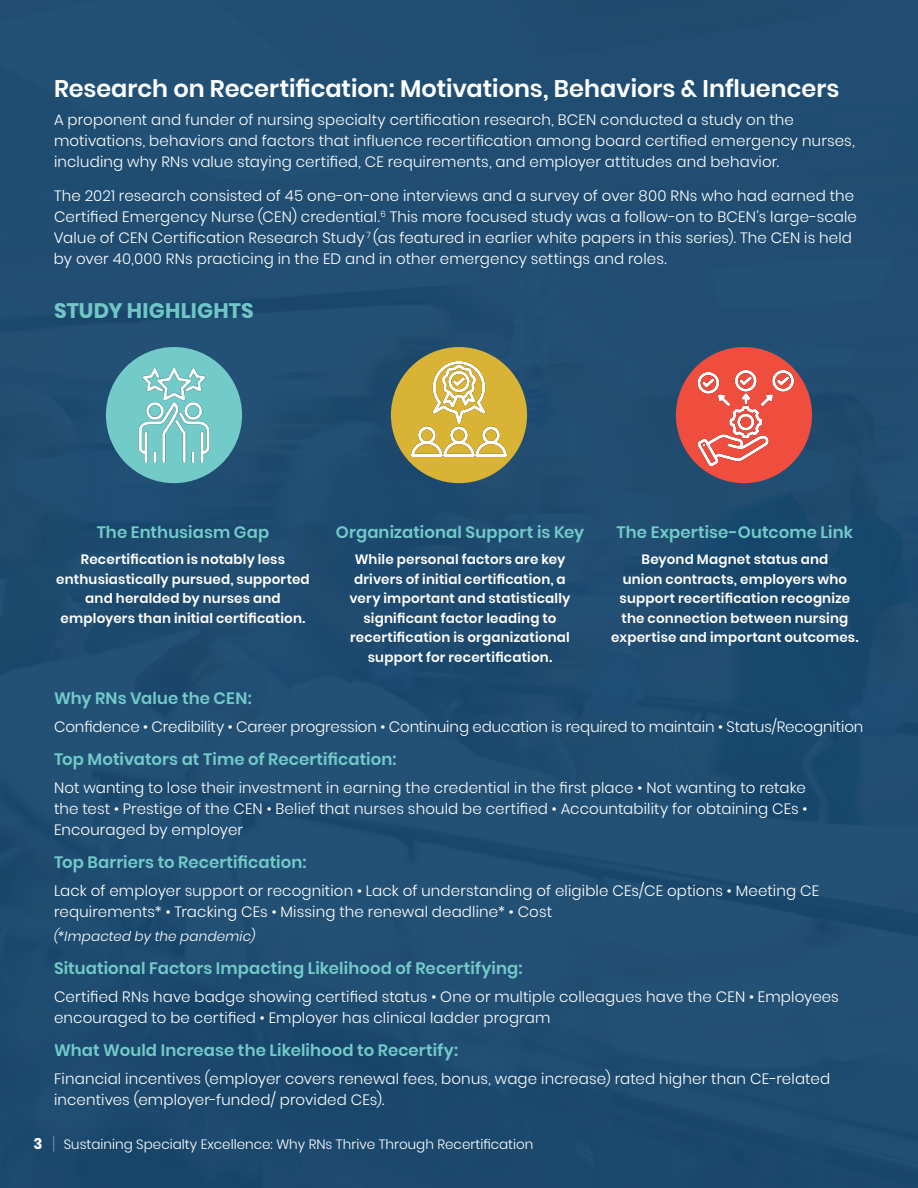
<style>
.page{position:relative;width:918px;height:1188px;background:#204d71}
.page>*{position:absolute;margin:0;border:0;box-sizing:border-box;transform-origin:0 0}
.t1{font:600 24px "Poppins";color:#fff}
.t2{font:700 21px "Poppins";letter-spacing:.01em;color:#72cac9}
.t3{font:100 18px "Poppins";color:#fff}
.t4{font:600 16.5px "Poppins";letter-spacing:.005em;color:#72cac9}
.t5{font:300 15px/21px "Poppins";letter-spacing:.01em;color:#fff}
.t6{font:700 15px "Poppins";color:#fff}
.t7{font:600 13.5px/19.5px "Poppins";letter-spacing:.015em;color:#fff;text-align:center}
.t8{font:300 13.5px "Poppins";color:#fff}
.t9{font:italic 300 13.5px "Poppins";letter-spacing:.015em;color:#fff}
</style>
<div class="page">
<div style="left:391px;top:347px;width:136px;height:136px;background:#d8b336;border-radius:50%"></div>
<div style="left:106px;top:347px;width:136px;height:136px;background:#72cac9;border-radius:50%"></div>
<div style="left:676px;top:347px;width:136px;height:136px;background:#ef4d3d;border-radius:50%"></div>
<img style="left:411px;top:361px;width:96px;height:96px">
<img style="left:698px;top:370px;width:95px;height:96px">
<img style="left:138px;top:368px;width:72px;height:94px">
<p class="t1" style="left:54px;top:75px;width:787px">Research on Recertification: Motivations, Behaviors &amp; Influencers</p>
<p class="t5" style="left:54px;top:109px;width:802px">A proponent and funder of nursing specialty certification research, BCEN conducted a study on the motivations, behaviors and factors that influence recertification among board certified emergency nurses, including why RNs value staying certified, CE requirements, and employer attitudes and behavior.</p>
<p class="t5" style="left:54px;top:185px;width:804px">The 2021 research consisted of 45 one-on-one interviews and a survey of over 800 RNs who had earned the Certified Emergency Nurse (CEN) credential.<sup>6</sup> This more focused study was a follow-on to BCEN’s large-scale Value of CEN Certification Research Study <sup>7</sup> (as featured in earlier white papers in this series). The CEN is held by over 40,000 RNs practicing in the ED and in other emergency settings and roles.</p>
<h2 class="t2" style="left:54px;top:298px;width:201px">STUDY HIGHLIGHTS</h2>
<p class="t4" style="left:97px;top:522px;width:174px">The Enthusiasm Gap</p>
<p class="t7" style="left:56px;top:550px;width:255px">Recertification is notably less enthusiastically pursued, supported and heralded by nurses and employers than initial certification.</p>
<p class="t4" style="left:336px;top:522px;width:250px">Organizational Support is Key</p>
<p class="t7" style="left:350px;top:550px;width:222px">While personal factors are key drivers of initial certification, a very important and statistically significant factor leading to recertification is organizational support for recertification.</p>
<p class="t4" style="left:617px;top:522px;width:238px">The Expertise-Outcome Link</p>
<p class="t7" style="left:611px;top:550px;width:249px">Beyond Magnet status and<br>union contracts, employers who support recertification recognize the connection between nursing expertise and important outcomes.</p>
<p class="t4" style="left:54px;top:689px;width:199px">Why RNs Value the CEN:</p>
<p class="t5" style="left:54px;top:716px;width:811px">Confidence • Credibility • Career progression • Continuing education is required to maintain • Status/Recognition</p>
<p class="t4" style="left:54px;top:750px;width:344px">Top Motivators at Time of Recertification:</p>
<p class="t5" style="left:54px;top:777px;width:755px;text-align:justify">Not wanting to lose their investment in earning the credential in the first place • Not wanting to retake the test • Prestige of the CEN • Belief that nurses should be certified • Accountability for obtaining CEs • Encouraged by employer</p>
<p class="t4" style="left:54px;top:852px;width:254px">Top Barriers to Recertification:</p>
<p class="t5" style="left:54px;top:880px;width:767px">Lack of employer support or recognition • Lack of understanding of eligible CEs/CE options • Meeting CE requirements* • Tracking CEs • Missing the renewal deadline* • Cost</p>
<p class="t9" style="left:54px;top:929px;width:203px">(*Impacted by the pandemic)</p>
<p class="t4" style="left:54px;top:959px;width:470px">Situational Factors Impacting Likelihood of Recertifying:</p>
<p class="t5" style="left:54px;top:986px;width:786px">Certified RNs have badge showing certified status • One or multiple colleagues have the CEN • Employees encouraged to be certified • Employer has clinical ladder program</p>
<p class="t4" style="left:54px;top:1041px;width:406px">What Would Increase the Likelihood to Recertify:</p>
<p class="t5" style="left:54px;top:1068px;width:778px">Financial incentives (employer covers renewal fees, bonus, wage increase) rated higher than CE-related incentives (employer-funded/ provided CEs).</p>
<p class="t6" style="left:34px;top:1135px;width:11px">3</p>
<p class="t3" style="left:52px;top:1133px;width:5px">|</p>
<p class="t8" style="left:64px;top:1136px;width:471px">Sustaining Specialty Excellence: Why RNs Thrive Through Recertification</p>
</div>
